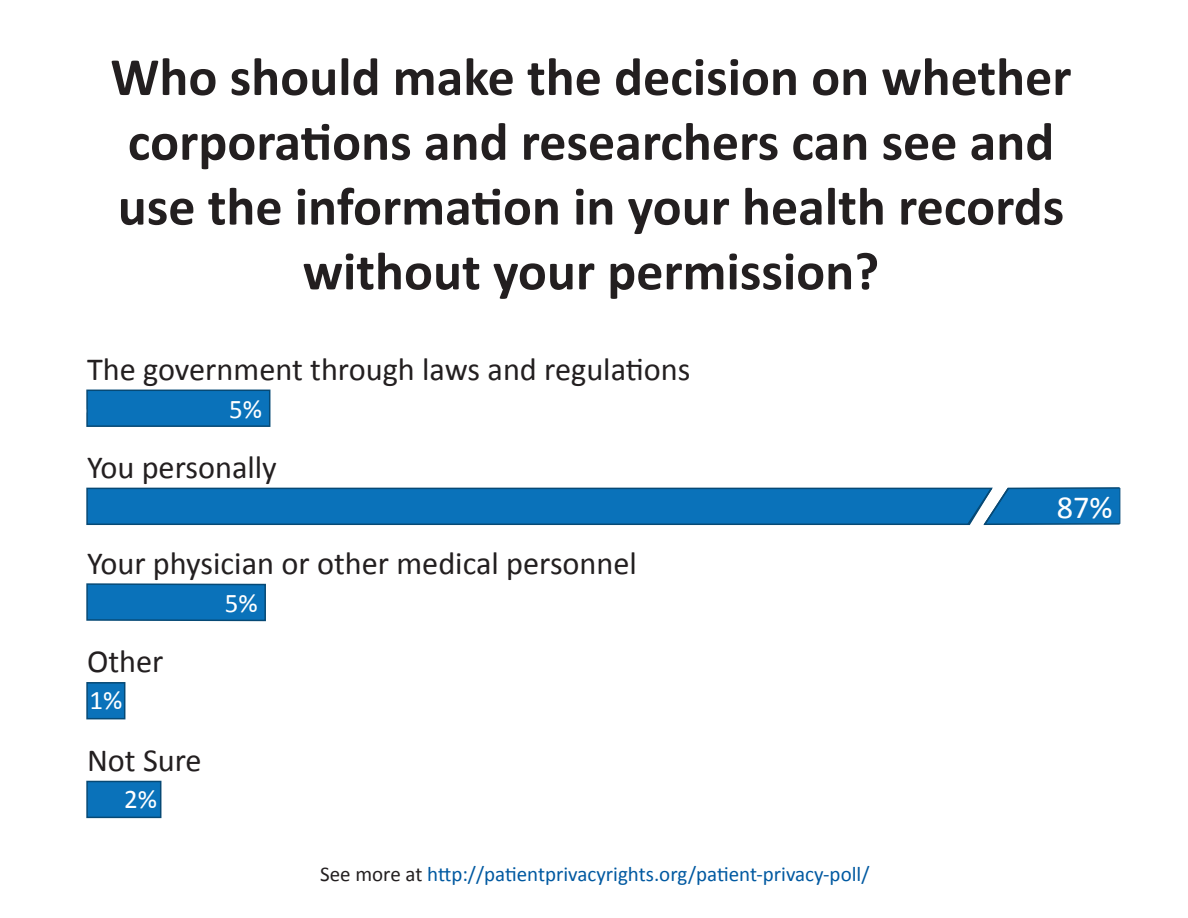
<style>
.page{position:relative;width:1188px;height:918px;background:#fff}
.page>*{position:absolute;margin:0;border:0;box-sizing:border-box;transform-origin:0 0}
.t1{font:700 54px/64.8px "Calibri";color:#231f20;text-align:center}
.t2{font:32.25px "Calibri";color:#231f20}
.t3{font:32.25px "Calibri";color:#fff}
.t4{font:27px "Calibri";color:#fff}
.t5{font:21px "Calibri";color:#0159a1}
.s1{color:#231f20}
</style>
<div class="page">
<div style="left:86px;top:390px;width:184px;height:37px;background:#0a72ba;border:2px solid #064975"></div>
<svg style="left:86px;top:583px;width:180px;height:39px;background:#1474b6"></svg>
<div style="left:86px;top:682px;width:39px;height:37px;background:#0a72ba;border:2px solid #064975"></div>
<div style="left:86px;top:781px;width:75px;height:37px;background:#0a72ba;border:2px solid #064975"></div>
<svg style="left:86px;top:487px;width:1035px;height:38px;background:#1173b6"></svg>
<p class="t1" style="left:110px;top:42px;width:962px">Who should make the decision on whether corporations and researchers can see and use the information in your health records without your permission?</p>
<p class="t2" style="left:87px;top:349px;width:605px">The government through laws and regulations</p>
<p class="t4" style="left:229px;top:393px;width:34px">5%</p>
<p class="t2" style="left:87px;top:447px;width:191px">You personally</p>
<p class="t2" style="left:87px;top:543px;width:551px">Your physician or other medical personnel</p>
<p class="t2" style="left:87px;top:642px;width:78px">Other</p>
<p class="t4" style="left:90px;top:684px;width:34px">1%</p>
<p class="t2" style="left:87px;top:740px;width:116px">Not Sure</p>
<p class="t4" style="left:124px;top:782px;width:34px">2%</p>
<p class="t4" style="left:225px;top:586px;width:34px">5%</p>
<p class="t5" style="left:320px;top:861px;width:551px"><span class="s1">See more at</span> http://patientprivacyrights.org/patient-privacy-poll/</p>
<p class="t3" style="left:1057px;top:487px;width:57px">87%</p>
</div>
